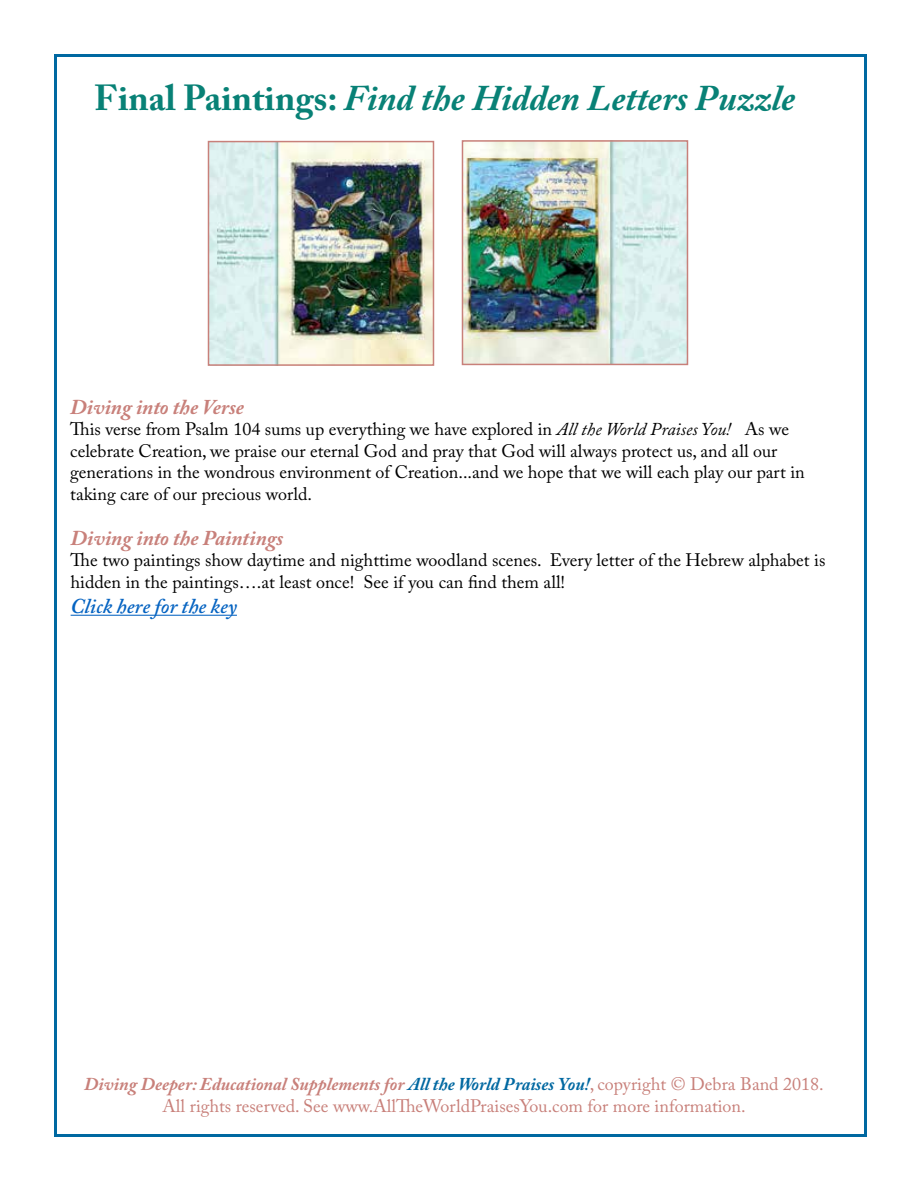
<style>
.page{position:relative;width:918px;height:1188px;background:#fff}
.page>*{position:absolute;margin:0;border:0;box-sizing:border-box;transform-origin:0 0}
.t1{font:italic 700 36px "Adobe Caslon Pro";color:#088176}
.t2{font:italic 700 21px "Adobe Caslon Pro";color:#c8807a}
.t3{font:italic 600 21px "Adobe Caslon Pro";color:#0563c1}
.t4{font:18px/21.6px "Adobe Caslon Pro";color:#000}
.t5{font:18px/21.6px "Adobe Caslon Pro";color:#c8807a;text-align:center}
.s1{font-style:normal}
.s2{font-style:italic}
.s3{font-weight:700;font-style:italic}
.s4{font-weight:700;font-style:italic;color:#0068a1}
</style>
<div class="page">
<img style="left:211px;top:144px;width:220px;height:219px">
<div style="left:208px;top:141px;width:226px;height:225px;border:2px solid #c8807a"></div>
<img style="left:465px;top:143px;width:220px;height:219px">
<div style="left:462px;top:140px;width:226px;height:225px;border:2px solid #c8807a"></div>
<hr style="left:71px;top:615px;width:166px;height:1px;background:#0563c1">
<h1 class="t1" style="left:94px;top:77px;width:703px"><span class="s1">Final Paintings:</span> Find the Hidden Letters Puzzle</h1>
<p class="t2" style="left:70px;top:394px;width:175px">Diving into the Verse</p>
<p class="t4" style="left:70px;top:418px;width:736px">This verse from Psalm 104 sums up everything we have explored in <span class="s2">All the World Praises You!<br></span>celebrate Creation, we praise our eternal God and pray that God will always protect us, and all our generations in the wondrous environment of Creation...and we hope that we will each play our part in taking care of our precious world.</p>
<p class="t2" style="left:71px;top:525px;width:214px">Diving into the Paintings</p>
<p class="t4" style="left:363px;top:549px;width:464px;text-indent:-293px">The two paintings show daytime and nighttime woodland scenes. Every letter of the Hebrew alphabet is<br>See if you can find them all!</p>
<p class="t4" style="left:745px;top:418px;width:46px">As we</p>
<p class="t4" style="left:71px;top:571px;width:285px">hidden in the paintings….at least once!</p>
<p class="t3" style="left:71px;top:594px;width:168px">Click herefor the key</p>
<p class="t5" style="left:84px;top:1073px;width:741px"><span class="s3">Diving Deeper: Educational Supplementsfor</span> <span class="s4">All the World Praises You</span> ,<span class="s4">!</span> copyright © Debra Band 2018.<br>All rights reserved. See www.AllTheWorldPraisesYou.com for more information.</p>
</div>
